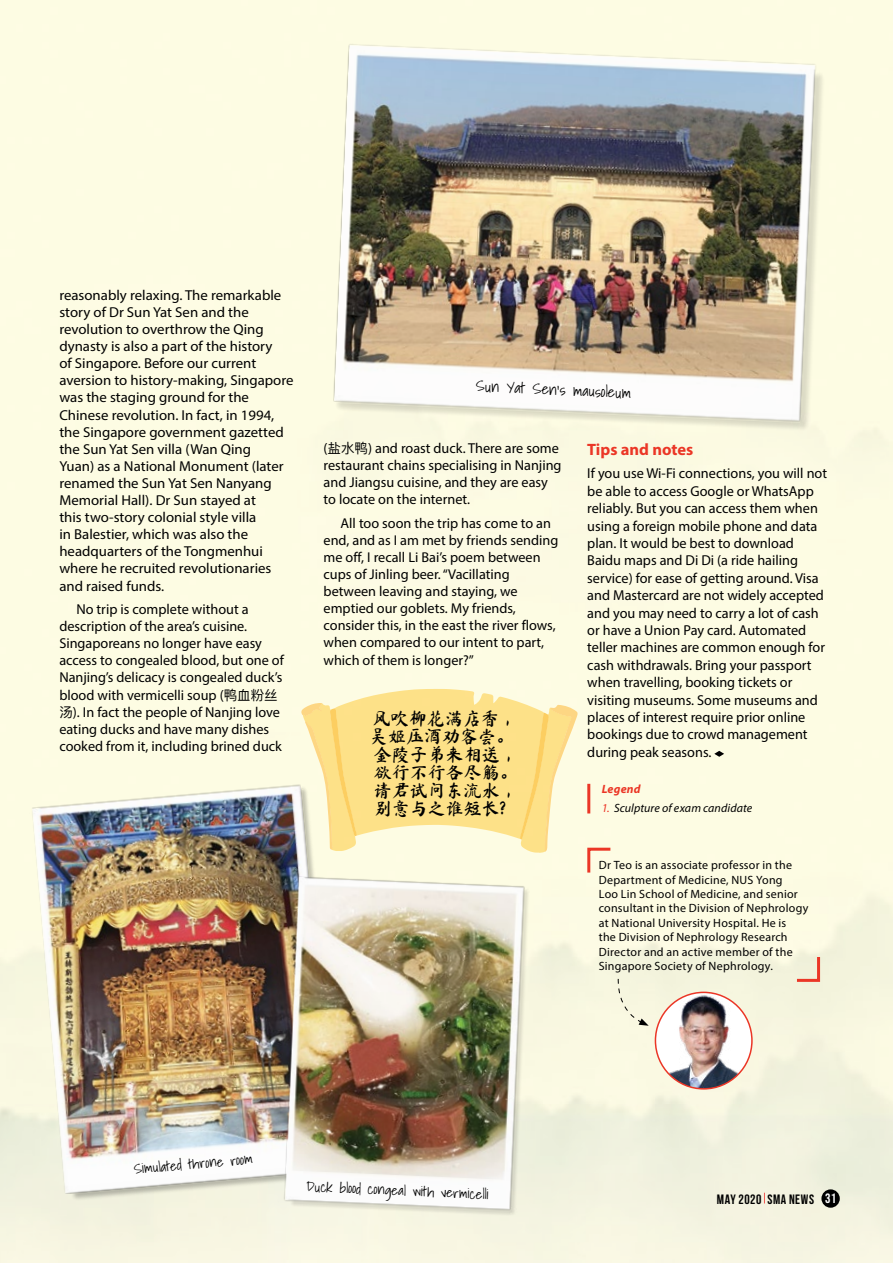
<style>
.page{position:relative;width:893px;height:1263px;background:#fff}
.page>*{position:absolute;margin:0;border:0;box-sizing:border-box;transform-origin:0 0}
.t1{font:18px/18px "Ma Shan Zheng";color:#000}
.t2{font:700 16.5px "Myriad Pro";color:#eb3626}
.t3{font:300 14.85px "Shadows Into";color:#000;scale:1.11 1}
.t4{font:14.4px/17.1px "Myriad Pro";color:#000}
.t5{font:14.25px/17.1px "Myriad Pro";color:#000}
.t6{font:300 13.5px "Shadows Into";color:#000;scale:1.11 1}
.t7{font:700 13.5px "Bebas Neue";letter-spacing:.04em;color:#000}
.t8{font:12px/14.4px "Myriad Pro";letter-spacing:.02em;color:#000}
.t9{font:italic 12px "Myriad Pro";letter-spacing:.005em;color:#000}
.t10{font:italic 700 12px "Myriad Pro";letter-spacing:.015em;color:#eb3626}
.s1{font-family:"Ping Fang HK";font-size:13.65px}
.s2{color:#ec3325}
.s3{font-weight:400}
.s4{font-weight:400;color:#fff}
</style>
<div class="page">
<img style="left:0;top:0;width:893px;height:1263px">
<svg style="left:301px;top:689px;width:277px;height:165px"></svg>
<img style="left:296px;top:37px;width:546px;height:405px">
<img style="left:0;top:747px;width:367px;height:491px">
<img style="left:258px;top:864px;width:291px;height:376px">
<svg style="left:714px;top:751px;width:10px;height:6px"></svg>
<hr style="left:587px;top:784px;width:3px;height:29px;background:#eb3626">
<svg style="left:586px;top:846px;width:27px;height:29px"></svg>
<svg style="left:794px;top:954px;width:27px;height:29px"></svg>
<div style="left:616px;top:978px;width:33px;height:48px;background:#f7f6df"></div>
<img style="left:655px;top:992px;width:97px;height:97px;border-radius:48px">
<div style="left:655px;top:991px;width:98px;height:98px;border:2px solid #eb3626;border-radius:50%"></div>
<div style="left:821px;top:1189px;width:19px;height:19px;background:#000;border-radius:50%"></div>
<p class="t4" style="left:59px;top:286px;width:236px">reasonably relaxing. The remarkable story of Dr Sun Yat Sen and the revolution to overthrow the Qing dynasty is also a part of the history<br>of Singapore. Before our current aversion to history-making, Singapore was the staging ground for the<br>Chinese revolution. In fact, in 1994, the Singapore government gazetted the Sun Yat Sen villa (Wan Qing<br>Yuan) as a National Monument (later renamed the Sun Yat Sen Nanyang<br>Memorial Hall). Dr Sun stayed at<br>this two-story colonial style villa<br>in Balestier, which was also the headquarters of the Tongmenhui where he recruited revolutionaries and raised funds.</p>
<p class="t4" style="left:59px;top:600px;width:226px;text-indent:17px">No trip is complete without a description of the area’s cuisine.<br>Singaporeans no longer have easy access to congealed blood, but one of Nanjing’s delicacy is congealed duck’s blood with vermicelli soup (<span class="s1">鸭血粉丝汤</span>). In fact the people of Nanjing love eating ducks and have many dishes cooked from it, including brined duck</p>
<p class="t3" style="left:476px;top:375px;width:142px;rotate:2deg">Sun Yat Sen’s mausoleum</p>
<p class="t4" style="left:324px;top:439px;width:239px">(<span class="s1">盐水鸭</span>) and roast duck. There are some restaurant chains specialising in Nanjing and Jiangsu cuisine, and they are easy to locate on the internet.</p>
<p class="t5" style="left:324px;top:514px;width:236px;text-indent:17px">All too soon the trip has come to an end, and as I am met by friends sending me off, I recall Li Bai’s poem between cups of Jinling beer. “Vacillating between leaving and staying, we emptied our goblets. My friends, consider this, in the east the river flows, when compared to our intent to part, which of them is longer?”</p>
<p class="t1" style="left:370px;top:711px;width:149px">风吹柳花满店香，吴姬压酒劝客尝。金陵子弟来相送，欲行不行各尽觞。请君试问东流水，别意与之谁短长?</p>
<p class="t2" style="left:587px;top:438px;width:108px">Tips and notes</p>
<p class="t4" style="left:587px;top:465px;width:241px">If you use Wi-Fi connections, you will not be able to access Google or WhatsApp reliably. But you can access them when using a foreign mobile phone and data plan. It would be best to download Baidu maps and Di Di (a ride hailing service) for ease of getting around. Visa and Mastercard are not widely accepted and you may need to carry a lot of cash or have a Union Pay card. Automated teller machines are common enough for cash withdrawals. Bring your passport when travelling, booking tickets or visiting museums. Some museums and places of interest require prior online bookings due to crowd management during peak seasons.</p>
<p class="t10" style="left:602px;top:781px;width:40px">Legend</p>
<p class="t9" style="left:602px;top:800px;width:152px"><span class="s2">1.</span> Sculpture of exam candidate</p>
<p class="t8" style="left:599px;top:858px;width:211px">Dr Teo is an associate professor in the Department of Medicine, NUS Yong<br>Loo Lin School of Medicine, and senior consultant in the Division of Nephrology at National University Hospital. He is<br>the Division of Nephrology Research Director and an active member of the Singapore Society of Nephrology.</p>
<p class="t6" style="left:133px;top:1158px;width:109px;rotate:-5deg">Simulated throne room</p>
<p class="t6" style="left:307px;top:1175px;width:166px;rotate:3deg">Duck blood congeal with vermicelli</p>
<p class="t7" style="left:717px;top:1191px;width:121px">MAY 2020 <span class="s3">SMA NEWS</span> <span class="s4">31</span></p>
</div>
